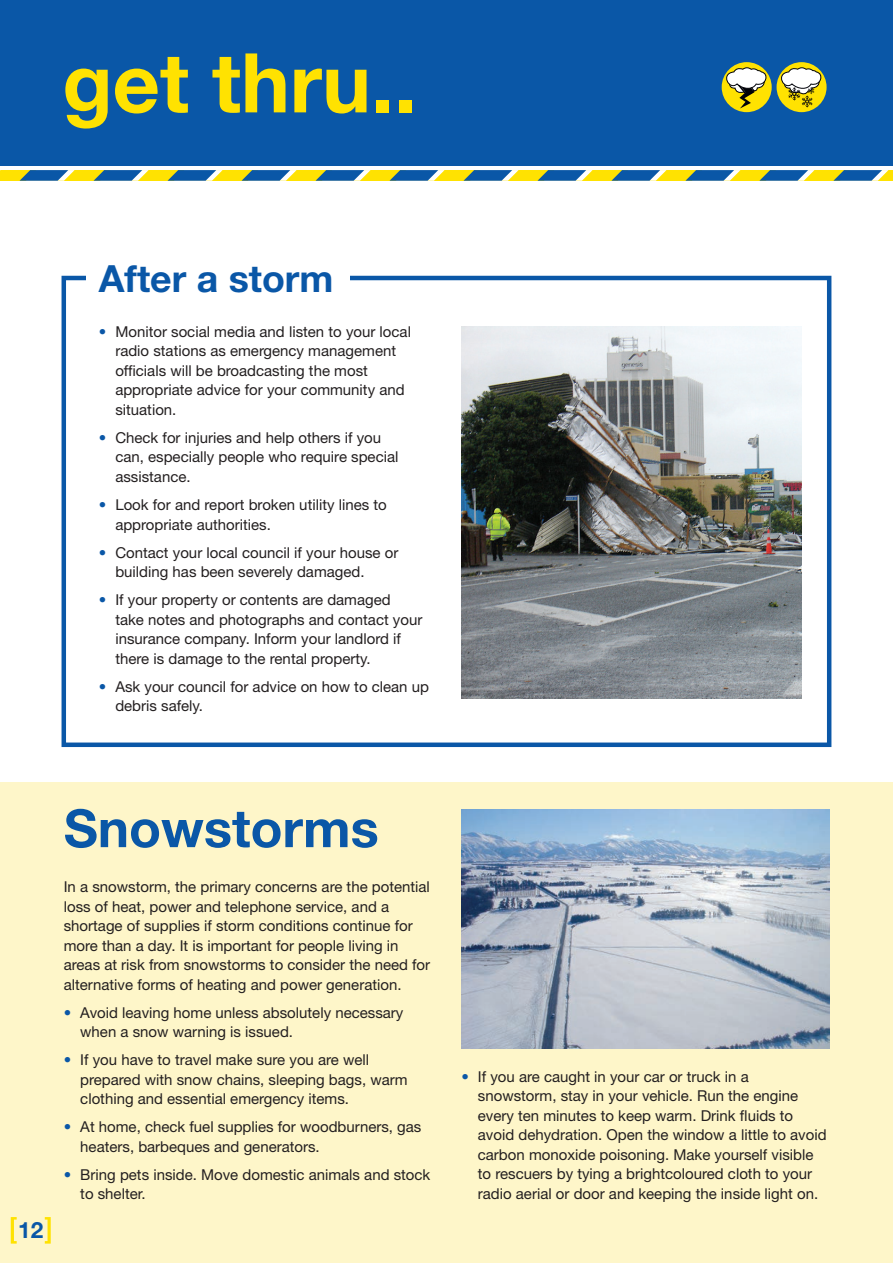
<style>
.page{position:relative;width:893px;height:1263px;background:#fff}
.page>*{position:absolute;margin:0;border:0;box-sizing:border-box;transform-origin:0 0}
.t1{font:700 82.5px "Helvetica Neue LT Std";color:#ffe201}
.t2{font:700 52.5px "Helvetica Neue LT Std";color:#0a57a7}
.t3{font:700 37.5px "Helvetica Neue LT Std";color:#0a57a7}
.t4{font:700 22.5px "Helvetica Neue LT Std";color:#0a57a7}
.t5{font:15px/19.5px "Helvetica Neue LT Std";color:#231f20}
.s1{color:#0a57a7}
</style>
<div class="page">
<div style="left:0;top:170px;width:893px;height:11px;background:#ffe201"></div>
<svg style="left:0;top:170px;width:149px;height:11px"></svg>
<svg style="left:168px;top:170px;width:55px;height:11px"></svg>
<svg style="left:242px;top:170px;width:55px;height:11px"></svg>
<svg style="left:316px;top:170px;width:55px;height:11px"></svg>
<svg style="left:390px;top:170px;width:55px;height:11px"></svg>
<svg style="left:463px;top:170px;width:56px;height:11px"></svg>
<svg style="left:537px;top:170px;width:56px;height:11px"></svg>
<svg style="left:611px;top:170px;width:55px;height:11px"></svg>
<svg style="left:685px;top:170px;width:55px;height:11px"></svg>
<svg style="left:759px;top:170px;width:55px;height:11px"></svg>
<svg style="left:833px;top:170px;width:55px;height:11px"></svg>
<div style="left:0;top:0;width:893px;height:166px;background:#0a57a7"></div>
<div style="left:0;top:782px;width:893px;height:481px;background:#fef6c9"></div>
<div style="left:62px;top:276px;width:769px;height:471px;border:4px solid #0a57a7"></div>
<div style="left:87px;top:255px;width:263px;height:48px;background:#fff"></div>
<img style="left:461px;top:326px;width:340px;height:372px">
<img style="left:461px;top:810px;width:368px;height:239px">
<svg style="left:11px;top:1217px;width:6px;height:26px"></svg>
<svg style="left:45px;top:1217px;width:6px;height:26px"></svg>
<div style="left:774px;top:60px;width:55px;height:54px;border:3px solid #0a57a7;border-radius:50%"></div>
<svg style="left:721px;top:60px;width:103px;height:54px"></svg>
<p class="t1" style="left:62px;top:32px;width:356px">get thru..</p>
<p class="t3" style="left:99px;top:256px;width:236px">After a storm</p>
<p class="t5" style="left:115px;top:322px;width:297px;text-indent:-16px"><span class="s1">•</span> Monitor social media and listen to your local radio stations as emergency management officials will be broadcasting the most appropriate advice for your community and situation.</p>
<p class="t5" style="left:115px;top:428px;width:285px;text-indent:-16px"><span class="s1">•</span> Check for injuries and help others if you can, especially people who require special assistance.</p>
<p class="t5" style="left:115px;top:495px;width:273px;text-indent:-16px"><span class="s1">•</span> Look for and report broken utility lines to appropriate authorities.</p>
<p class="t5" style="left:115px;top:542px;width:285px;text-indent:-16px"><span class="s1">•</span> Contact your local council if your house or building has been severely damaged.</p>
<p class="t5" style="left:115px;top:590px;width:309px;text-indent:-16px"><span class="s1">•</span> If your property or contents are damaged take notes and photographs and contact your insurance company. Inform your landlord if there is damage to the rental property.</p>
<p class="t5" style="left:115px;top:676px;width:315px;text-indent:-16px"><span class="s1">•</span> Ask your council for advice on how to clean up debris safely.</p>
<h3 class="t4" style="left:18px;top:1216px;width:27px">12</h3>
<p class="t2" style="left:64px;top:796px;width:316px">Snowstorms</p>
<p class="t5" style="left:64px;top:877px;width:368px">In a snowstorm, the primary concerns are the potential loss of heat, power and telephone service, and a shortage of supplies if storm conditions continue for more than a day. It is important for people living in areas at risk from snowstorms to consider the need for alternative forms of heating and power generation.</p>
<p class="t5" style="left:80px;top:1002px;width:325px;text-indent:-16px"><span class="s1">•</span> Avoid leaving home unless absolutely necessary when a snow warning is issued.</p>
<p class="t5" style="left:80px;top:1050px;width:329px;text-indent:-16px"><span class="s1">•</span> If you have to travel make sure you are well prepared with snow chains, sleeping bags, warm clothing and essential emergency items.</p>
<p class="t5" style="left:80px;top:1117px;width:343px;text-indent:-16px"><span class="s1">•</span> At home, check fuel supplies for woodburners, gas heaters, barbeques and generators.</p>
<p class="t5" style="left:80px;top:1164px;width:352px;text-indent:-16px"><span class="s1">•</span> Bring pets inside. Move domestic animals and stock to shelter.</p>
<p class="t5" style="left:478px;top:1067px;width:350px;text-indent:-16px"><span class="s1">•</span> If you are caught in your car or truck in a snowstorm, stay in your vehicle. Run the engine every ten minutes to keep warm. Drink fluids to avoid dehydration. Open the window a little to avoid carbon monoxide poisoning. Make yourself visible to rescuers by tying a brightcoloured cloth to your radio aerial or door and keeping the inside light on.</p>
</div>
